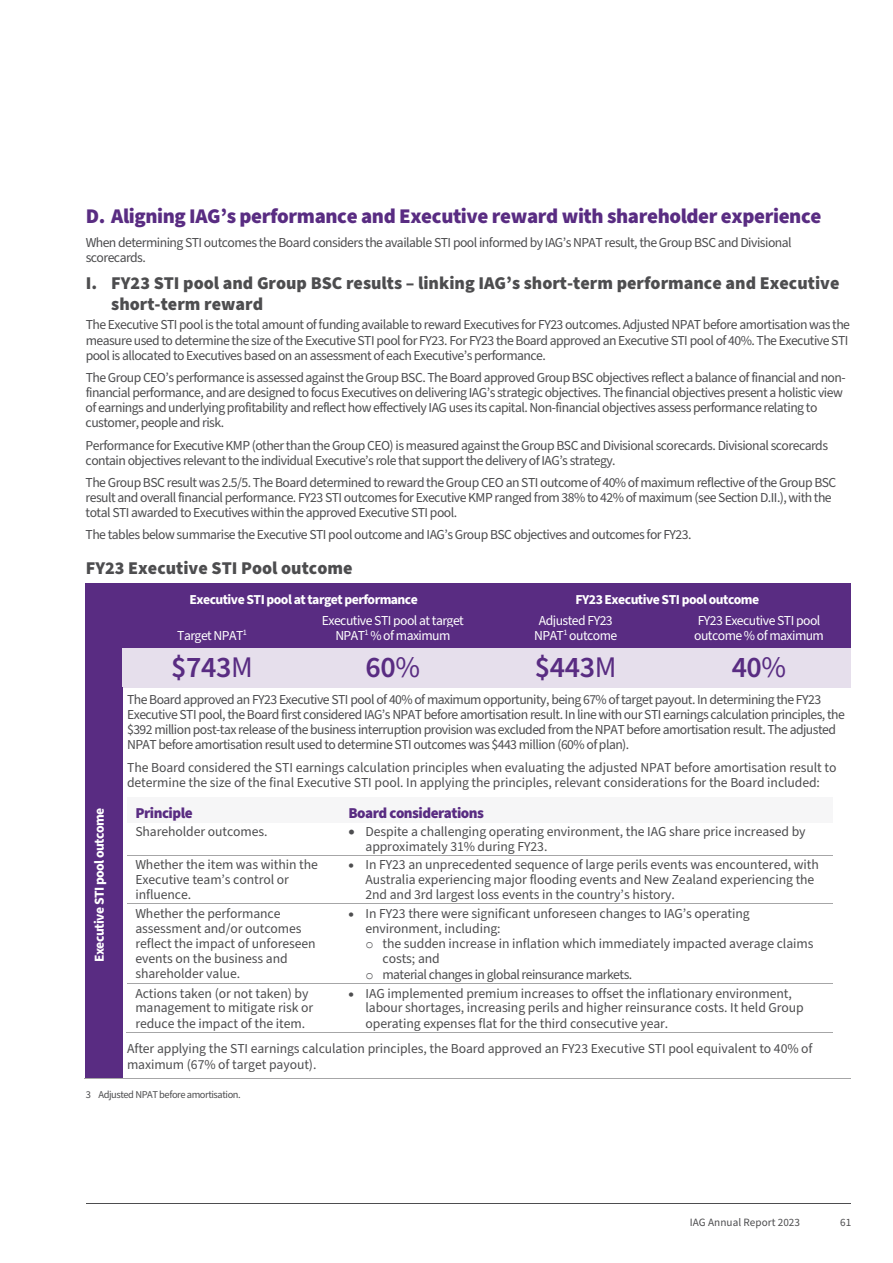
<style>
.page{position:relative;width:893px;height:1263px;background:#fff}
.page>*{position:absolute;margin:0;border:0;box-sizing:border-box;transform-origin:0 0}
.t1{font:600 29.85px "Source Sans Pro";letter-spacing:-.015em;color:#592c82}
.t2{font:900 20.85px "Source Sans Pro";letter-spacing:-.02em;color:#592c82}
.t3{font:900 18px/20.9px "Source Sans Pro";color:#4d4d4f}
.t4{font:900 15.15px "Source Sans Pro";letter-spacing:-.035em;color:#592c82}
.t5{font:13.65px/15px "Source Sans Pro";letter-spacing:-.035em;color:#4d4d4f}
.t6{font:13.65px/15px "Source Sans Pro";letter-spacing:-.005em;color:#4d4d4f}
.t7{font:13.65px/15.1px "Source Sans Pro";letter-spacing:-.04em;color:#fff;text-align:center}
.t8{font:700 13.65px "Source Sans Pro";letter-spacing:-.04em;color:#fff}
.t9{font:11.1px "Source Sans Pro";letter-spacing:.005em;color:#4d4d4f}
.t10{font:10.5px "Source Sans Pro";letter-spacing:-.04em;color:#4d4d4f}
.s1{font-weight:400}
.s2{font-family:"Courier New"}
</style>
<div class="page">
<hr style="left:86px;top:1203px;width:714px;height:1px;background:#4d4d4f">
<hr style="left:801px;top:1203px;width:50px;height:1px;background:#4d4d4f">
<div style="left:86px;top:583px;width:37px;height:28px;background:#592c82"></div>
<div style="left:127px;top:587px;width:353px;height:24px;background:#592c82"></div>
<div style="left:488px;top:587px;width:358px;height:24px;background:#592c82"></div>
<hr style="left:123px;top:583px;width:361px;height:4px;background:#592c82">
<hr style="left:484px;top:583px;width:366px;height:4px;background:#592c82">
<div style="left:86px;top:611px;width:37px;height:37px;background:#592c82"></div>
<div style="left:123px;top:611px;width:178px;height:37px;background:#592c82"></div>
<div style="left:301px;top:611px;width:183px;height:37px;background:#592c82"></div>
<div style="left:484px;top:611px;width:183px;height:37px;background:#592c82"></div>
<div style="left:667px;top:611px;width:183px;height:37px;background:#592c82"></div>
<div style="left:86px;top:648px;width:37px;height:40px;background:#592c82"></div>
<div style="left:123px;top:648px;width:178px;height:40px;background:#e6dfec"></div>
<div style="left:301px;top:648px;width:183px;height:40px;background:#e6dfec"></div>
<div style="left:484px;top:648px;width:183px;height:40px;background:#e6dfec"></div>
<div style="left:667px;top:648px;width:183px;height:40px;background:#e6dfec"></div>
<div style="left:86px;top:692px;width:37px;height:387px;background:#592c82"></div>
<div style="left:127px;top:797px;width:213px;height:25px;background:#f6f6f7"></div>
<div style="left:340px;top:797px;width:493px;height:25px;background:#f6f6f7"></div>
<hr style="left:127px;top:855px;width:213px;height:1px;background:#a6a6a7">
<hr style="left:341px;top:855px;width:492px;height:1px;background:#a6a6a7">
<hr style="left:127px;top:904px;width:213px;height:1px;background:#a6a6a7">
<hr style="left:341px;top:904px;width:492px;height:1px;background:#a6a6a7">
<hr style="left:127px;top:984px;width:213px;height:1px;background:#a6a6a7">
<hr style="left:341px;top:984px;width:492px;height:1px;background:#a6a6a7">
<hr style="left:126px;top:1032px;width:214px;height:1px;background:#a6a6a7">
<hr style="left:339px;top:1032px;width:494px;height:1px;background:#a6a6a7">
<hr style="left:86px;top:688px;width:37px;height:4px;background:#592c82">
<hr style="left:85px;top:1079px;width:38px;height:1px;background:#a6a6a7">
<hr style="left:122px;top:1079px;width:728px;height:1px;background:#a6a6a7">
<h2 class="t2" style="left:86px;top:201px;width:737px">D. Aligning IAG’s performance and Executive reward with shareholder experience</h2>
<p class="t5" style="left:86px;top:235px;width:707px">When determining STI outcomes the Board considers the available STI pool informed by IAG’s NPAT result, the Group BSC and Divisional scorecards.</p>
<h3 class="t3" style="left:111px;top:273px;width:730px;text-indent:-26px">I. FY23 STI pool and Group BSC results – linking IAG’s short-term performance and Executive short-term reward</h3>
<p class="t5" style="left:86px;top:318px;width:766px;text-align:justify">The Executive STI pool is the total amount of funding available to reward Executives for FY23 outcomes. Adjusted NPAT before amortisation was the measure used to determine the size of the Executive STI pool for FY23. For FY23 the Board approved an Executive STI pool of 40%. The Executive STI pool is allocated to Executives based on an assessment of each Executive’s performance.</p>
<p class="t5" style="left:86px;top:370px;width:762px">The Group CEO’s performance is assessed against the Group BSC. The Board approved Group BSC objectives reflect a balance of financial and non&shy;financial performance, and are designed to focus Executives on delivering IAG’s strategic objectives. The financial objectives present a holistic view of earnings and underlying profitability and reflect how effectively IAG uses its capital. Non-financial objectives assess performance relating to customer, people and risk.</p>
<p class="t5" style="left:86px;top:438px;width:744px">Performance for Executive KMP (other than the Group CEO) is measured against the Group BSC and Divisional scorecards. Divisional scorecards contain objectives relevant to the individual Executive’s role that support the delivery of IAG’s strategy.</p>
<p class="t5" style="left:86px;top:475px;width:752px">The Group BSC result was 2.5/5. The Board determined to reward the Group CEO an STI outcome of 40% of maximum reflective of the Group BSC result and overall financial performance. FY23 STI outcomes for Executive KMP ranged from 38% to 42% of maximum (see Section D.II.), with the total STI awarded to Executives within the approved Executive STI pool.</p>
<p class="t5" style="left:86px;top:528px;width:607px">The tables below summarise the Executive STI pool outcome and IAG’s Group BSC objectives and outcomes for FY23.</p>
<h3 class="t3" style="left:86px;top:558px;width:268px">FY23 Executive STI Pool outcome</h3>
<p class="t8" style="left:190px;top:590px;width:230px">Executive STI pool at target performance</p>
<p class="t8" style="left:576px;top:590px;width:185px">FY23 Executive STI pool outcome</p>
<p class="t7" style="left:177px;top:628px;width:71px">Target NPAT<sup>1</sup></p>
<p class="t7" style="left:322px;top:613px;width:144px">Executive STI pool at target<br>NPAT<sup>1</sup> % of maximum</p>
<p class="t7" style="left:534px;top:613px;width:85px">Adjusted FY23<br>NPAT<sup>1</sup> outcome</p>
<p class="t7" style="left:694px;top:613px;width:131px;text-align:left">FY23 Executive STI pool outcome % of maximum</p>
<p class="t8" style="left:90px;top:962px;width:156px;rotate:-90deg">Executive STI pool outcome</p>
<h1 class="t1" style="left:171px;top:647px;width:83px">$743<span class="s1">M</span></h1>
<h1 class="t1" style="left:365px;top:647px;width:56px">60<span class="s1">%</span></h1>
<h1 class="t1" style="left:535px;top:647px;width:83px">$443<span class="s1">M</span></h1>
<h1 class="t1" style="left:732px;top:647px;width:56px">40<span class="s1">%</span></h1>
<p class="t5" style="left:127px;top:692px;width:719px">The Board approved an FY23 Executive STI pool of 40% of maximum opportunity, being 67% of target payout. In determining the FY23<br>Executive STI pool, the Board first considered IAG’s NPAT before amortisation result. In line with our STI earnings calculation principles, the $392 million post-tax release of the business interruption provision was excluded from the NPAT before amortisation result. The adjusted NPAT before amortisation result used to determine STI outcomes was $443 million (60% of plan).</p>
<p class="t6" style="left:127px;top:760px;width:711px">The Board considered the STI earnings calculation principles when evaluating the adjusted NPAT before amortisation result to determine the size of the final Executive STI pool. In applying the principles, relevant considerations for the Board included:</p>
<p class="t4" style="left:135px;top:802px;width:59px">Principle</p>
<p class="t4" style="left:348px;top:802px;width:137px">Board considerations</p>
<p class="t6" style="left:135px;top:824px;width:134px">Shareholder outcomes.</p>
<p class="t6" style="left:366px;top:824px;width:442px;text-indent:-17px">• Despite a challenging operating environment, the IAG share price increased by approximately 31% during FY23.</p>
<p class="t6" style="left:135px;top:857px;width:184px">Whether the item was within the<br>Executive team’s control or influence.</p>
<p class="t6" style="left:366px;top:857px;width:455px;text-indent:-17px">• In FY23 an unprecedented sequence of large perils events was encountered, with<br>Australia experiencing major flooding events and New Zealand experiencing the<br>2nd and 3rd largest loss events in the country’s history.</p>
<p class="t6" style="left:135px;top:906px;width:182px">Whether the performance assessment and/or outcomes reflect the impact of unforeseen events on the business and shareholder value.</p>
<p class="t6" style="left:348px;top:906px;width:403px">• In FY23 there were significant unforeseen changes to IAG’s operating</p>
<p class="t6" style="left:366px;top:921px;width:137px">environment, including:</p>
<p class="t6" style="left:366px;top:936px;width:449px"><span class="s2">o</span> the sudden increase in inflation which immediately impacted average claims</p>
<p class="t6" style="left:383px;top:951px;width:59px">costs; and</p>
<p class="t5" style="left:366px;top:968px;width:268px"><span class="s2">o</span> material changes in global reinsurance markets.</p>
<p class="t6" style="left:135px;top:986px;width:179px">Actions taken (or not taken) by management to mitigate risk or reduce the impact of the item.</p>
<p class="t6" style="left:366px;top:986px;width:440px;text-indent:-17px">• IAG implemented premium increases to offset the inflationary environment, labour shortages, increasing perils and higher reinsurance costs. It held Group operating expenses flat for the third consecutive year.</p>
<p class="t6" style="left:127px;top:1042px;width:687px">After applying the STI earnings calculation principles, the Board approved an FY23 Executive STI pool equivalent to 40% of maximum (67% of target payout).</p>
<p class="t10" style="left:86px;top:1088px;width:157px">3 Adjusted NPAT before amortisation.</p>
<p class="t9" style="left:690px;top:1215px;width:112px">IAG Annual Report 2023</p>
<p class="t9" style="left:840px;top:1215px;width:13px">61</p>
</div>
